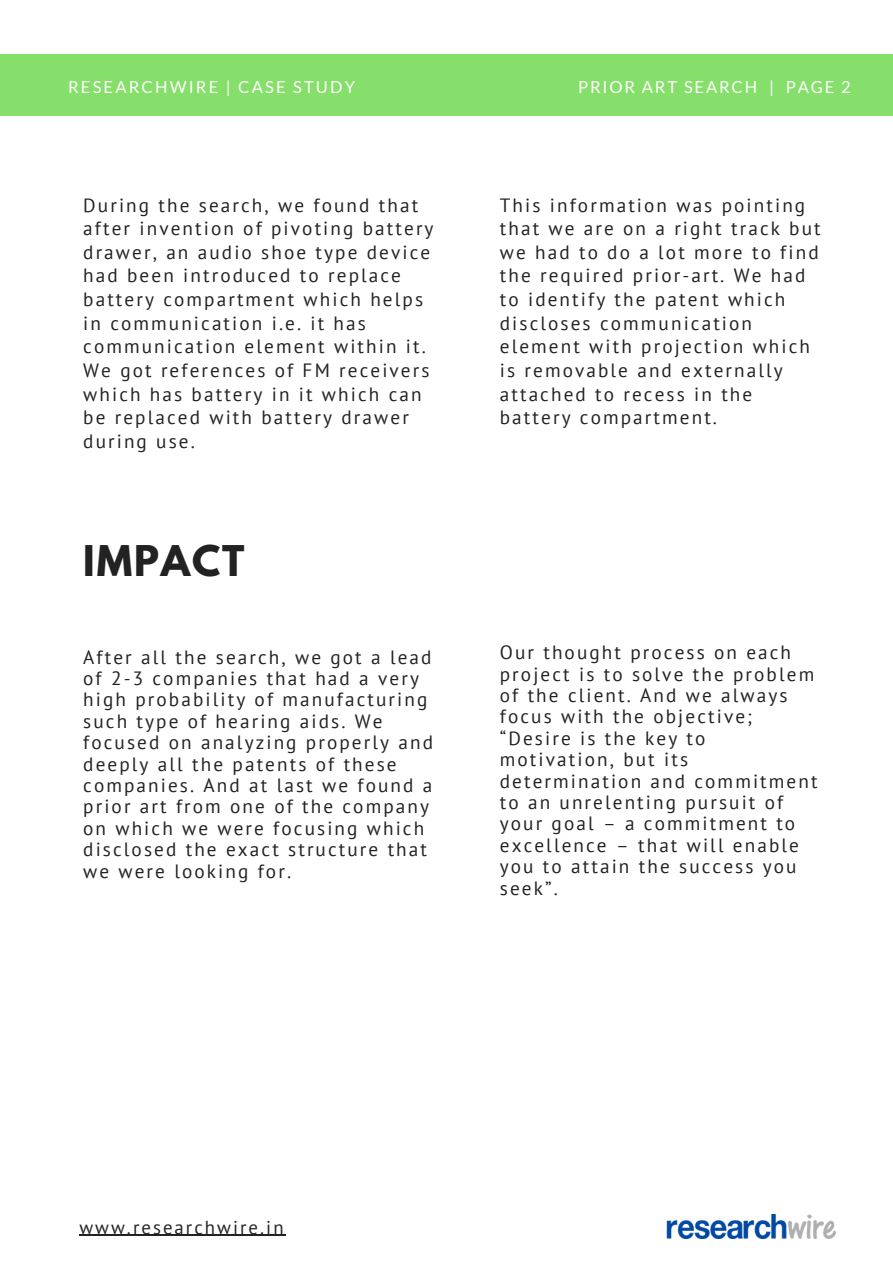
<style>
.page{position:relative;width:893px;height:1264px;background:#fff}
.page>*{position:absolute;margin:0;border:0;box-sizing:border-box;transform-origin:0 0}
.t1{font:700 37.5px "League Spartan";letter-spacing:.05em;color:#222}
.t2{font:19.2px/21.3px "PT Sans";letter-spacing:.11em;color:#222}
.t3{font:18.75px "PT Sans";letter-spacing:.11em;color:#222}
.t4{font:16.5px "Lato";letter-spacing:.13em;color:#fff}
.t5{font:16.5px "Lato";letter-spacing:.11em;color:#fff}
</style>
<div class="page">
<div style="left:0;top:55px;width:892px;height:60px;background:#86de6b"></div>
<img style="left:666px;top:1214px;width:170px;height:24px">
<hr style="left:79px;top:1234px;width:207px;height:1px;background:#222">
<p class="t4" style="left:68px;top:76px;width:288px">RESEARCHWIRE | CASE STUDY</p>
<p class="t5" style="left:578px;top:76px;width:274px">PRIOR ART SEARCH | PAGE 2</p>
<h2 class="t2" style="left:83px;top:192px;width:352px;line-height:23.7px">During the search, we found that after invention of pivoting battery drawer, an audio shoe type device had been introduced to replace battery compartment which helps in communication i.e. it has communication element within it.<br>We got references of FM receivers which has battery in it which can be replaced with battery drawer during use.</h2>
<h2 class="t1" style="left:83px;top:542px;width:163px">IMPACT</h2>
<h2 class="t2" style="left:500px;top:192px;width:322px;line-height:23.7px">This information was pointing that we are on a right track but we had to do a lot more to find the required prior-art. We had to identify the patent which discloses communication element with projection which is removable and externally attached to recess in the battery compartment.</h2>
<h2 class="t2" style="left:83px;top:646px;width:351px">After all the search, we got a lead of 2-3 companies that had a very high probability of manufacturing such type of hearing aids. We focused on analyzing properly and deeply all the patents of these companies. And at last we found a prior art from one of the company on which we were focusing which disclosed the exact structure that we were looking for.</h2>
<h2 class="t2" style="left:500px;top:641px;width:319px">Our thought process on each project is to solve the problem of the client. And we always focus with the objective; “Desire is the key to motivation, but its determination and commitment to an unrelenting pursuit of your goal – a commitment to excellence – that will enable you to attain the success you seek”.</h2>
<h1 class="t3" style="left:79px;top:1214px;width:206px">www.researchwire.in</h1>
</div>
